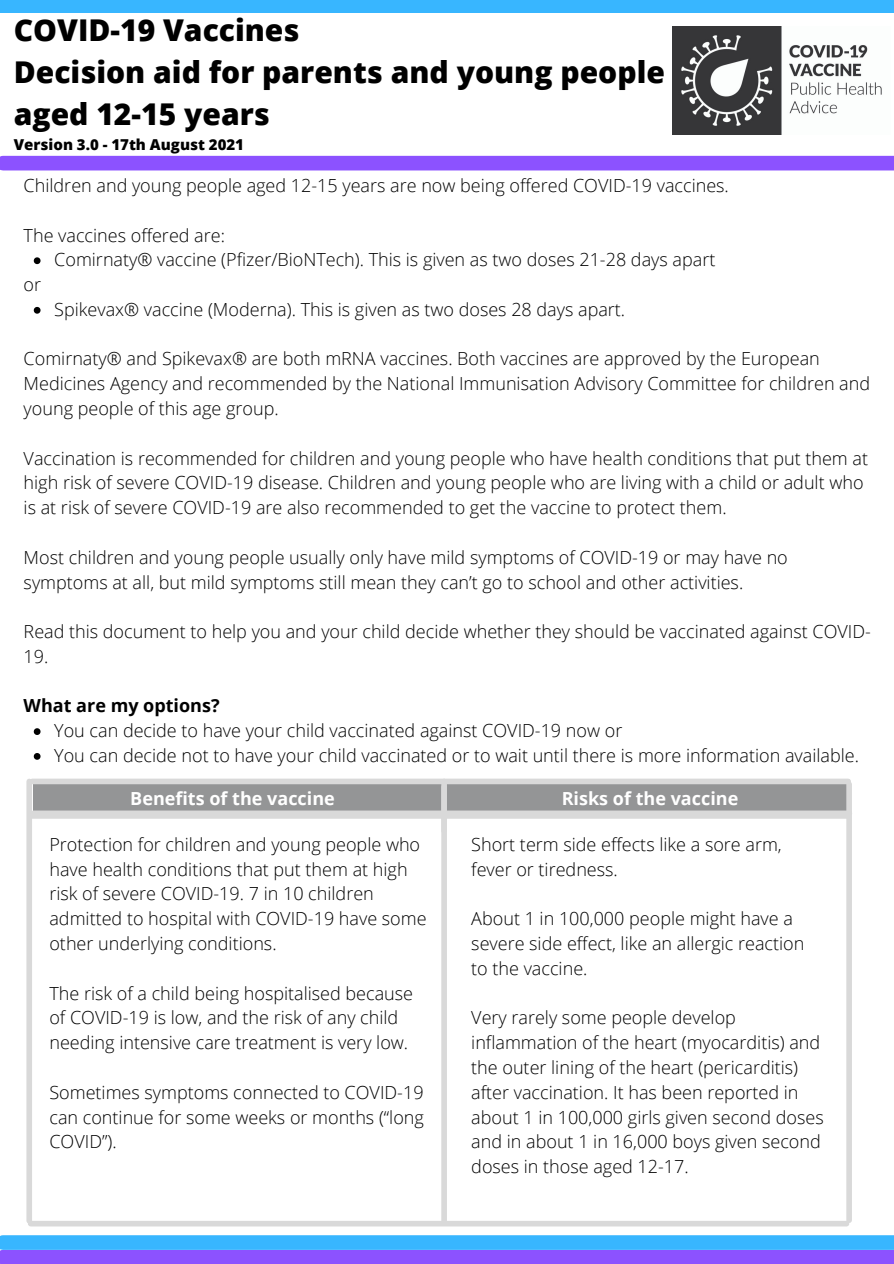
<style>
.page{position:relative;width:894px;height:1264px;background:#fff}
.page>*{position:absolute;margin:0;border:0;box-sizing:border-box;transform-origin:0 0}
.t1{font:800 30px "Open Sans";color:#000}
.t2{font:300 18px/24.8px "Open Sans";color:#000}
.t3{font:700 18px "Open Sans";color:#fff}
.t4{font:700 18px "Open Sans";color:#000}
.t5{font:800 15px "Open Sans";color:#000}
</style>
<div class="page">
<img style="left:672px;top:26px;width:210px;height:108px">
<div style="left:33px;top:782px;width:816px;height:31px;background:#949596"></div>
<div style="left:33px;top:810px;width:816px;height:6px;background:#d9d9d9"></div>
<div style="left:441px;top:781px;width:6px;height:50px;background:#d9d9d9"></div>
<div style="left:32px;top:778px;width:815px;height:6px;background:#d9d9d9"></div>
<div style="left:32px;top:813px;width:815px;height:5px;background:#d9d9d9"></div>
<div style="left:846px;top:784px;width:5px;height:436px;background:#d9d9d9"></div>
<div style="left:26px;top:781px;width:6px;height:439px;background:#d9d9d9"></div>
<div style="left:441px;top:787px;width:6px;height:433px;background:#d9d9d9"></div>
<svg style="left:34px;top:257px;width:7px;height:7px"></svg>
<svg style="left:34px;top:307px;width:7px;height:7px"></svg>
<svg style="left:34px;top:728px;width:7px;height:7px"></svg>
<svg style="left:34px;top:753px;width:7px;height:6px"></svg>
<div style="left:0;top:0;width:893px;height:13px;background:#38b6ff"></div>
<div style="left:3px;top:156px;width:890px;height:14px;background:#8c52ff"></div>
<div style="left:3px;top:1249px;width:890px;height:14px;background:#8c52ff"></div>
<div style="left:3px;top:1235px;width:890px;height:14px;background:#38b6ff"></div>
<div style="left:31px;top:1220px;width:815px;height:6px;background:#d9d9d9"></div>
<p class="t1" style="left:14px;top:9px;width:287px">COVID-19 Vaccines</p>
<p class="t1" style="left:14px;top:51px;width:652px">Decision aid for parents and young people</p>
<p class="t1" style="left:14px;top:92px;width:257px">aged 12-15 years</p>
<p class="t5" style="left:14px;top:134px;width:232px">Version 3.0 - 17th August 2021</p>
<p class="t2" style="left:24px;top:173px;width:706px">Children and young people aged 12-15 years are now being offered COVID-19 vaccines.</p>
<p class="t2" style="left:24px;top:222px;width:203px">The vaccines offered are:</p>
<p class="t2" style="left:24px;top:272px;width:19px">or</p>
<p class="t2" style="left:54px;top:247px;width:662px">Comirnaty® vaccine (Pfizer/BioNTech). This is given as two doses 21-28 days apart</p>
<p class="t2" style="left:54px;top:296px;width:572px">Spikevax® vaccine (Moderna). This is given as two doses 28 days apart.</p>
<p class="t2" style="left:24px;top:346px;width:847px">Comirnaty® and Spikevax® are both mRNA vaccines. Both vaccines are approved by the European<br>Medicines Agency and recommended by the National Immunisation Advisory Committee for children and young people of this age group.</p>
<p class="t2" style="left:24px;top:445px;width:845px">Vaccination is recommended for children and young people who have health conditions that put them at high risk of severe COVID-19 disease. Children and young people who are living with a child or adult who is at risk of severe COVID-19 are also recommended to get the vaccine to protect them.</p>
<p class="t2" style="left:24px;top:544px;width:765px">Most children and young people usually only have mild symptoms of COVID-19 or may have no symptoms at all, but mild symptoms still mean they can’t go to school and other activities.</p>
<p class="t2" style="left:24px;top:618px;width:848px">Read this document to help you and your child decide whether they should be vaccinated against COVID-<br>19.</p>
<p class="t4" style="left:24px;top:693px;width:197px">What are my options?</p>
<p class="t2" style="left:54px;top:718px;width:569px">You can decide to have your child vaccinated against COVID-19 now or</p>
<p class="t2" style="left:54px;top:742px;width:806px">You can decide not to have your child vaccinated or to wait until there is more information available.</p>
<p class="t3" style="left:130px;top:785px;width:206px">Benefits of the vaccine</p>
<p class="t2" style="left:49px;top:831px;width:378px">Protection for children and young people who have health conditions that put them at high risk of severe COVID-19. 7 in 10 children admitted to hospital with COVID-19 have some other underlying conditions.</p>
<p class="t2" style="left:49px;top:980px;width:365px">The risk of a child being hospitalised because of COVID-19 is low, and the risk of any child needing intensive care treatment is very low.</p>
<p class="t2" style="left:49px;top:1079px;width:376px;text-align:justify">Sometimes symptoms connected to COVID-19 can continue for some weeks or months (“long COVID”).</p>
<p class="t3" style="left:561px;top:785px;width:178px">Risks of the vaccine</p>
<p class="t2" style="left:471px;top:831px;width:312px">Short term side effects like a sore arm, fever or tiredness.</p>
<p class="t2" style="left:471px;top:905px;width:334px">About 1 in 100,000 people might have a severe side effect, like an allergic reaction to the vaccine.</p>
<p class="t2" style="left:471px;top:1005px;width:354px">Very rarely some people develop inflammation of the heart (myocarditis) and the outer lining of the heart (pericarditis) after vaccination. It has been reported in about 1 in 100,000 girls given second doses and in about 1 in 16,000 boys given second doses in those aged 12-17.</p>
</div>
